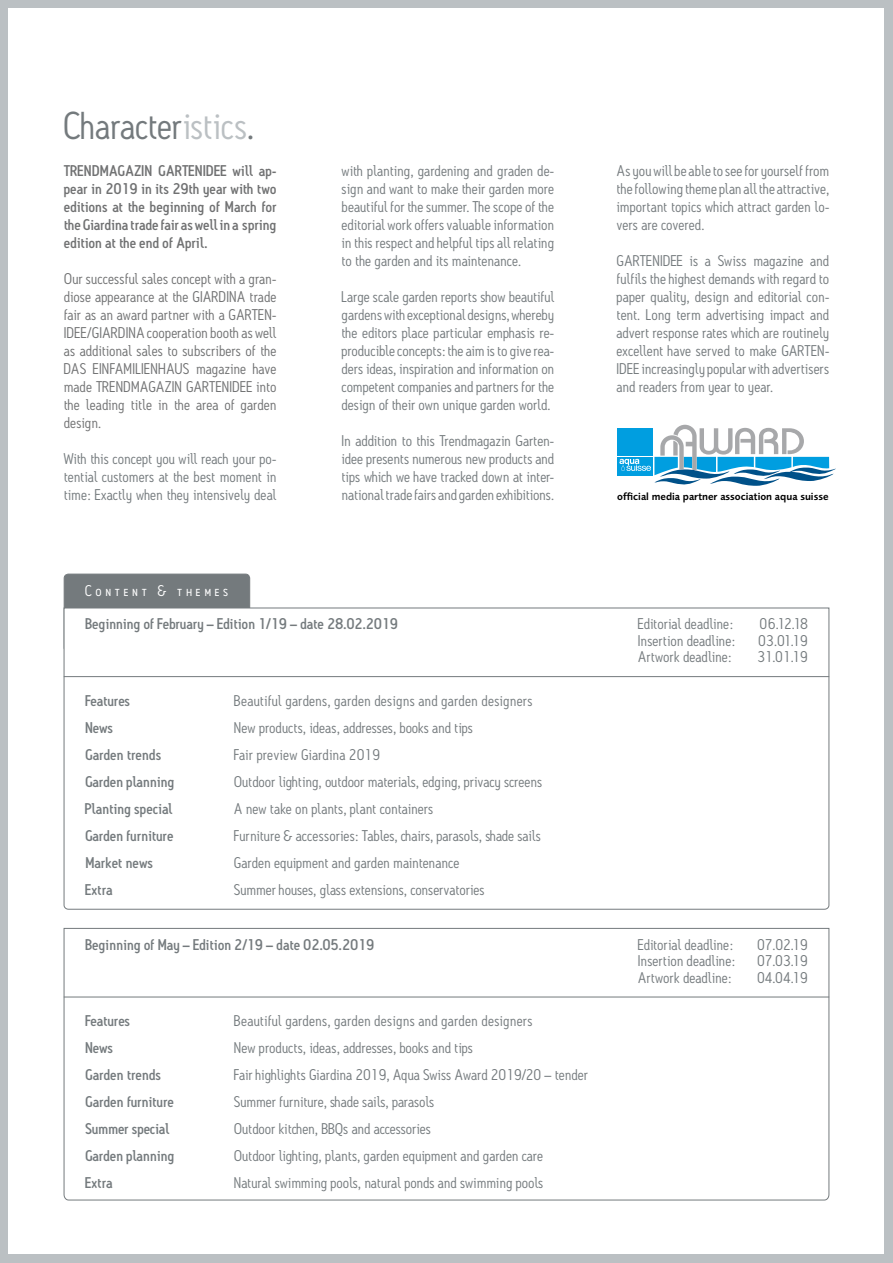
<style>
.page{position:relative;width:893px;height:1263px;background:#bbc0c3}
.page>*{position:absolute;margin:0;border:0;box-sizing:border-box;transform-origin:0 0}
.t1{font:37.5px "Antitled";letter-spacing:-.005em;color:#747a7d}
.t2{font:15px/18px "Antitled";color:#747a7d;text-align:justify}
.t3{font:15px/18px "Antitled";letter-spacing:.005em;color:#707172;text-align:justify}
.t4{font:500 15px "Antitled";color:#747a7d}
.t5{font:500 15px/18px "Antitled";color:#707172;text-align:justify}
.t6{font:15px "Antitled Book Caps";letter-spacing:.25em;color:#fff}
.t7{font:600 10.65px "Foundry Sans";color:#000}
.s1{color:#bbc0c3}
</style>
<div class="page">
<div style="left:9px;top:9px;width:875px;height:1245px;background:#fff"></div>
<div style="left:64px;top:574px;width:186px;height:78px;background:#747a7d;border-radius:4px"></div>
<div style="left:64px;top:574px;width:186px;height:78px;border:1px solid #747a7d;border-radius:4px"></div>
<svg style="left:64px;top:607px;width:765px;height:303px"></svg>
<hr style="left:64px;top:676px;width:765px;height:1px;background:#747a7d">
<svg style="left:64px;top:928px;width:765px;height:272px"></svg>
<hr style="left:64px;top:997px;width:765px;height:1px;background:#747a7d">
<div style="left:617px;top:457px;width:36px;height:18px;background:#009ee0"></div>
<div style="left:617px;top:428px;width:36px;height:27px;background:#009ee0"></div>
<svg style="left:619px;top:425px;width:217px;height:61px"></svg>
<h1 class="t1" style="left:64px;top:103px;width:192px">Character<span class="s1">istics</span>.</h1>
<p class="t5" style="left:64px;top:162px;width:214px">TRENDMAGAZIN GARTENIDEE will ap&shy;pear in 2019 in its 29th year with two editions at the beginning of March for the Giardina trade fair as well in a spring edition at the end of April.</p>
<p class="t3" style="left:64px;top:270px;width:214px">Our successful sales concept with a gran&shy;diose appearance at the GIARDINA trade fair as an award partner with a GARTEN-IDEE/GIARDINA cooperation booth as well as additional sales to subscribers of the DAS EINFAMILIENHAUS magazine have made TRENDMAGAZIN GARTENIDEE into the leading title in the area of garden design.</p>
<p class="t2" style="left:64px;top:450px;width:214px">With this concept you will reach your po&shy;tential customers at the best moment in time: Exactly when they intensively deal</p>
<p class="t6" style="left:85px;top:581px;width:145px">Content &amp; themes</p>
<p class="t2" style="left:342px;top:162px;width:214px">with planting, gardening and graden de&shy;sign and want to make their garden more beautiful for the summer. The scope of the editorial work offers valuable information in this respect and helpful tips all relating to the garden and its maintenance.</p>
<p class="t2" style="left:342px;top:288px;width:214px">Large scale garden reports show beautiful gardens with exceptional designs, whereby the editors place particular emphasis re&shy;producible concepts: the aim is to give rea&shy;ders ideas, inspiration and information on competent companies and partners for the design of their own unique garden world.</p>
<p class="t2" style="left:342px;top:432px;width:214px">In addition to this Trendmagazin Garten&shy;idee presents numerous new products and tips which we have tracked down at inter&shy;national trade fairs and garden exhibitions.</p>
<p class="t2" style="left:617px;top:162px;width:214px">As you will be able to see for yourself from the following theme plan all the attractive, important topics which attract garden lo&shy;vers are covered.</p>
<p class="t2" style="left:617px;top:252px;width:214px">GARTENIDEE is a Swiss magazine and fulfils the highest demands with regard to paper quality, design and editorial con&shy;tent. Long term advertising impact and advert response rates which are routinely excellent have served to make GARTEN-IDEE increasingly popular with advertisers and readers from year to year.</p>
<p class="t7" style="left:617px;top:490px;width:213px">official media partner association aqua suisse</p>
<p class="t4" style="left:85px;top:615px;width:314px">Beginning of February – Edition 1/19 – date 28.02.2019</p>
<p class="t2" style="left:638px;top:615px;width:97px">Editorial deadline:</p>
<p class="t2" style="left:760px;top:615px;width:50px">06.12.18</p>
<p class="t2" style="left:638px;top:631px;width:99px">Insertion deadline:</p>
<p class="t2" style="left:758px;top:631px;width:51px">03.01.19</p>
<p class="t2" style="left:638px;top:648px;width:95px">Artwork deadline:</p>
<p class="t2" style="left:758px;top:648px;width:52px">31.01.19</p>
<p class="t4" style="left:85px;top:691px;width:47px">Features</p>
<p class="t2" style="left:234px;top:691px;width:300px">Beautiful gardens, garden designs and garden designers</p>
<p class="t4" style="left:85px;top:718px;width:29px">News</p>
<p class="t2" style="left:234px;top:718px;width:241px">New products, ideas, addresses, books and tips</p>
<p class="t4" style="left:85px;top:745px;width:78px">Garden trends</p>
<p class="t2" style="left:234px;top:745px;width:148px">Fair preview Giardina 2019</p>
<p class="t4" style="left:85px;top:772px;width:91px">Garden planning</p>
<p class="t2" style="left:234px;top:772px;width:310px">Outdoor lighting, outdoor materials, edging, privacy screens</p>
<p class="t4" style="left:85px;top:799px;width:89px">Planting special</p>
<p class="t2" style="left:234px;top:799px;width:201px">A new take on plants, plant containers</p>
<p class="t4" style="left:85px;top:826px;width:90px">Garden furniture</p>
<p class="t2" style="left:234px;top:826px;width:308px">Furniture &amp; accessories: Tables, chairs, parasols, shade sails</p>
<p class="t4" style="left:85px;top:853px;width:70px">Market news</p>
<p class="t2" style="left:234px;top:853px;width:227px">Garden equipment and garden maintenance</p>
<p class="t4" style="left:85px;top:880px;width:29px">Extra</p>
<p class="t2" style="left:234px;top:880px;width:252px">Summer houses, glass extensions, conservatories</p>
<p class="t4" style="left:85px;top:935px;width:291px">Beginning of May – Edition 2/19 – date 02.05.2019</p>
<p class="t2" style="left:638px;top:935px;width:97px">Editorial deadline:</p>
<p class="t2" style="left:757px;top:935px;width:52px">07.02.19</p>
<p class="t2" style="left:638px;top:952px;width:99px">Insertion deadline:</p>
<p class="t2" style="left:757px;top:952px;width:52px">07.03.19</p>
<p class="t2" style="left:638px;top:968px;width:95px">Artwork deadline:</p>
<p class="t2" style="left:757px;top:968px;width:52px">04.04.19</p>
<p class="t4" style="left:85px;top:1012px;width:47px">Features</p>
<p class="t2" style="left:234px;top:1012px;width:300px">Beautiful gardens, garden designs and garden designers</p>
<p class="t4" style="left:85px;top:1039px;width:29px">News</p>
<p class="t2" style="left:234px;top:1039px;width:241px">New products, ideas, addresses, books and tips</p>
<p class="t4" style="left:85px;top:1066px;width:78px">Garden trends</p>
<p class="t2" style="left:234px;top:1066px;width:356px">Fair highlights Giardina 2019, Aqua Swiss Award 2019/20 – tender</p>
<p class="t4" style="left:85px;top:1093px;width:90px">Garden furniture</p>
<p class="t2" style="left:234px;top:1093px;width:202px">Summer furniture, shade sails, parasols</p>
<p class="t4" style="left:85px;top:1120px;width:86px">Summer special</p>
<p class="t2" style="left:234px;top:1120px;width:199px">Outdoor kitchen, BBQs and accessories</p>
<p class="t4" style="left:85px;top:1147px;width:91px">Garden planning</p>
<p class="t2" style="left:234px;top:1147px;width:311px">Outdoor lighting, plants, garden equipment and garden care</p>
<p class="t4" style="left:85px;top:1174px;width:29px">Extra</p>
<p class="t2" style="left:234px;top:1174px;width:311px">Natural swimming pools, natural ponds and swimming pools</p>
</div>
